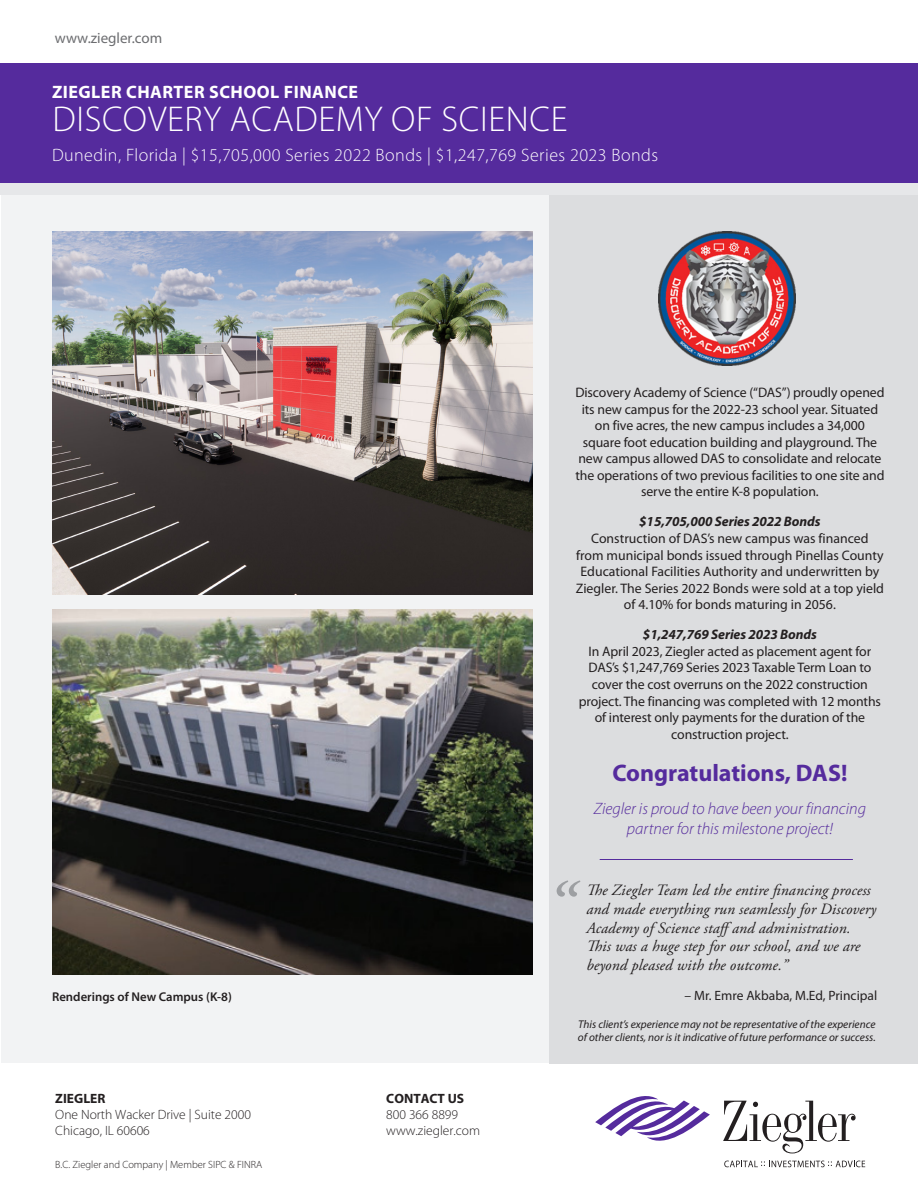
<style>
.page{position:relative;width:918px;height:1188px;background:#fff}
.page>*{position:absolute;margin:0;border:0;box-sizing:border-box;transform-origin:0 0}
.t1{font:italic 75px "Adobe Garamond Pro";color:#9d9fa2}
.t2{font:300 36px "Myriad Pro";letter-spacing:.02em;color:#fff}
.t3{font:700 24px "Myriad Pro";color:#552b9d}
.t4{font:300 18px "Myriad Pro";letter-spacing:.025em;color:#fff}
.t5{font:700 18px "Myriad Pro";letter-spacing:.025em;color:#fff}
.t6{font:italic 300 16.5px/19.8px "Myriad Pro";color:#552b9d;text-align:center}
.t7{font:italic 15.75px/18.9px "Adobe Garamond Pro";letter-spacing:.01em;color:#231f20}
.t8{font:15px "Myriad Pro";color:#6c6d70}
.t9{font:13.8px/16.5px "Myriad Pro";letter-spacing:-.005em;color:#231f20;text-align:center}
.t10{font:italic 700 13.8px "Myriad Pro";letter-spacing:-.01em;color:#231f20}
.t11{font:300 13.5px/16.2px "Myriad Pro";color:#231f20}
.t12{font:13.5px "Myriad Pro";color:#231f20}
.t13{font:600 12.75px "Myriad Pro";color:#231f20}
.t14{font:italic 11.25px/13.5px "Myriad Pro";color:#231f20}
.t15{font:300 10.5px "Myriad Pro";color:#231f20}
.s1{font-weight:700}
</style>
<div class="page">
<div style="left:1px;top:195px;width:917px;height:868px;background:#f2f3f4"></div>
<div style="left:0;top:63px;width:918px;height:120px;background:#552b9d"></div>
<svg style="left:724px;top:1161px;width:141px;height:6px"></svg>
<svg style="left:723px;top:1101px;width:133px;height:52px"></svg>
<svg style="left:595px;top:1096px;width:115px;height:45px"></svg>
<div style="left:549px;top:192px;width:369px;height:871px;background:#dcdddf"></div>
<div style="left:0;top:183px;width:918px;height:12px;background:#e6e7e9"></div>
<img style="left:658px;top:231px;width:138px;height:134px">
<img style="left:52px;top:231px;width:480px;height:364px">
<img style="left:52px;top:609px;width:480px;height:365px">
<hr style="left:600px;top:859px;width:253px;height:1px;background:#552b9d">
<p class="t8" style="left:55px;top:29px;width:109px">www.ziegler.com</p>
<p class="t5" style="left:52px;top:81px;width:308px">ZIEGLER CHARTER SCHOOL FINANCE</p>
<p class="t2" style="left:52px;top:98px;width:517px">DISCOVERY ACADEMY OF SCIENCE</p>
<p class="t4" style="left:52px;top:145px;width:608px">Dunedin, Florida | $15,705,000 Series 2022 Bonds | $1,247,769 Series 2023 Bonds</p>
<p class="t13" style="left:52px;top:988px;width:181px">Renderings of New Campus (K-8)</p>
<p class="t11" style="left:55px;top:1090px;width:197px"><span class="s1">ZIEGLER<br></span>One North Wacker Drive | Suite 2000<br>Chicago, IL 60606</p>
<p class="t15" style="left:55px;top:1158px;width:209px">B.C. Ziegler and Company | Member SIPC &amp; FINRA</p>
<p class="t11" style="left:386px;top:1090px;width:95px"><span class="s1">CONTACT US<br></span>800 366 8899 www.ziegler.com</p>
<p class="t9" style="left:575px;top:384px;width:311px">Discovery Academy of Science (“DAS”) proudly opened its new campus for the 2022-23 school year. Situated on five acres, the new campus includes a 34,000 square foot education building and playground. The new campus allowed DAS to consolidate and relocate the operations of two previous facilities to one site and serve the entire K-8 population.</p>
<p class="t10" style="left:639px;top:513px;width:183px">$15,705,000 Series 2022 Bonds</p>
<p class="t9" style="left:576px;top:530px;width:310px">Construction of DAS’s new campus was financed from municipal bonds issued through Pinellas County Educational Facilities Authority and underwritten by Ziegler. The Series 2022 Bonds were sold at a top yield of 4.10% for bonds maturing in 2056.</p>
<p class="t10" style="left:643px;top:626px;width:175px">$1,247,769 Series 2023 Bonds</p>
<p class="t9" style="left:579px;top:643px;width:304px">In April 2023, Ziegler acted as placement agent for DAS’s $1,247,769 Series 2023 Taxable Term Loan to cover the cost overruns on the 2022 construction project. The financing was completed with 12 months of interest only payments for the duration of the construction project.</p>
<p class="t3" style="left:612px;top:757px;width:237px">Congratulations, DAS!</p>
<p class="t6" style="left:594px;top:799px;width:274px">Ziegler is proud to have been your financing partner for this milestone project!</p>
<p class="t1" style="left:544px;top:864px;width:30px">“</p>
<p class="t7" style="left:586px;top:881px;width:291px">The Ziegler Team led the entire financing process and made everything run seamlessly for Discovery Academy of Science staffand administration.<br>This was a huge step for our school, and we are beyond pleased with the outcome.”</p>
<p class="t12" style="left:685px;top:987px;width:194px">– Mr. Emre Akbaba, M.Ed, Principal</p>
<p class="t14" style="left:578px;top:1017px;width:299px">This client’s experience may not be representative of the experience of other clients, nor is it indicative of future performance or success.</p>
</div>
